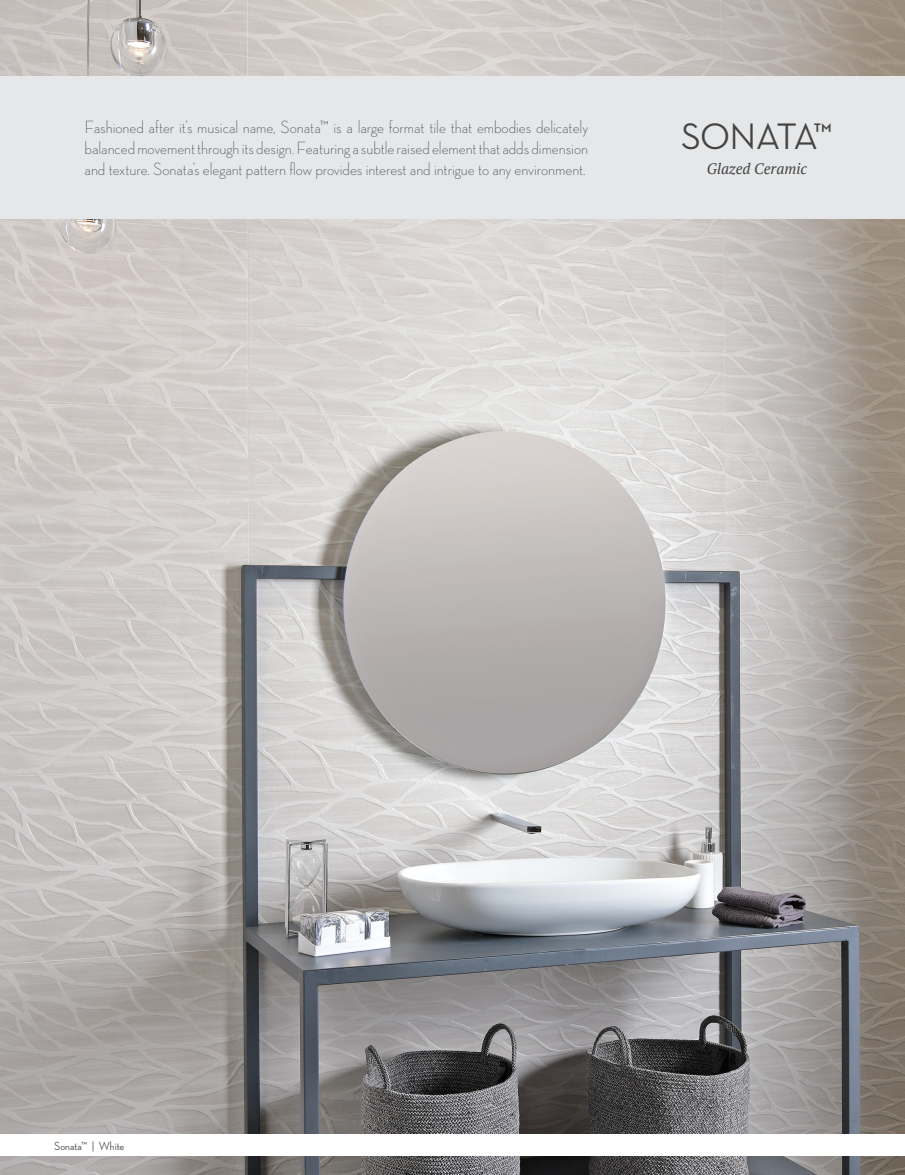
<style>
.page{position:relative;width:905px;height:1175px;background:#fff}
.page>*{position:absolute;margin:0;border:0;box-sizing:border-box;transform-origin:0 0}
.t1{font:500 37.5px "Neutra Disp";letter-spacing:-.01em;color:#434343}
.t2{font:300 18px/21px "Neutra Disp";letter-spacing:-.005em;color:#545656;text-align:justify}
.t3{font:italic 15px "PT Serif";color:#434343}
.t4{font:500 12px "Neutra Disp";color:#545656}
</style>
<div class="page">
<img style="left:0;top:0;width:904px;height:1174px">
<div style="left:0;top:1134px;width:904px;height:21px;background:#fff"></div>
<div style="left:0;top:76px;width:904px;height:142px;background:#e6e7e9"></div>
<p class="t2" style="left:85px;top:117px;width:505px">Fashioned after it’s musical name, Sonata™ is a large format tile that embodies delicately balanced movement through its design. Featuring a subtle raised element that adds dimension and texture. Sonata’s elegant pattern flow provides interest and intrigue to any environment.</p>
<p class="t1" style="left:681px;top:116px;width:153px">SONATA™</p>
<p class="t3" style="left:706px;top:159px;width:102px">Glazed Ceramic</p>
<p class="t4" style="left:54px;top:1139px;width:72px">Sonata™ | White</p>
</div>
